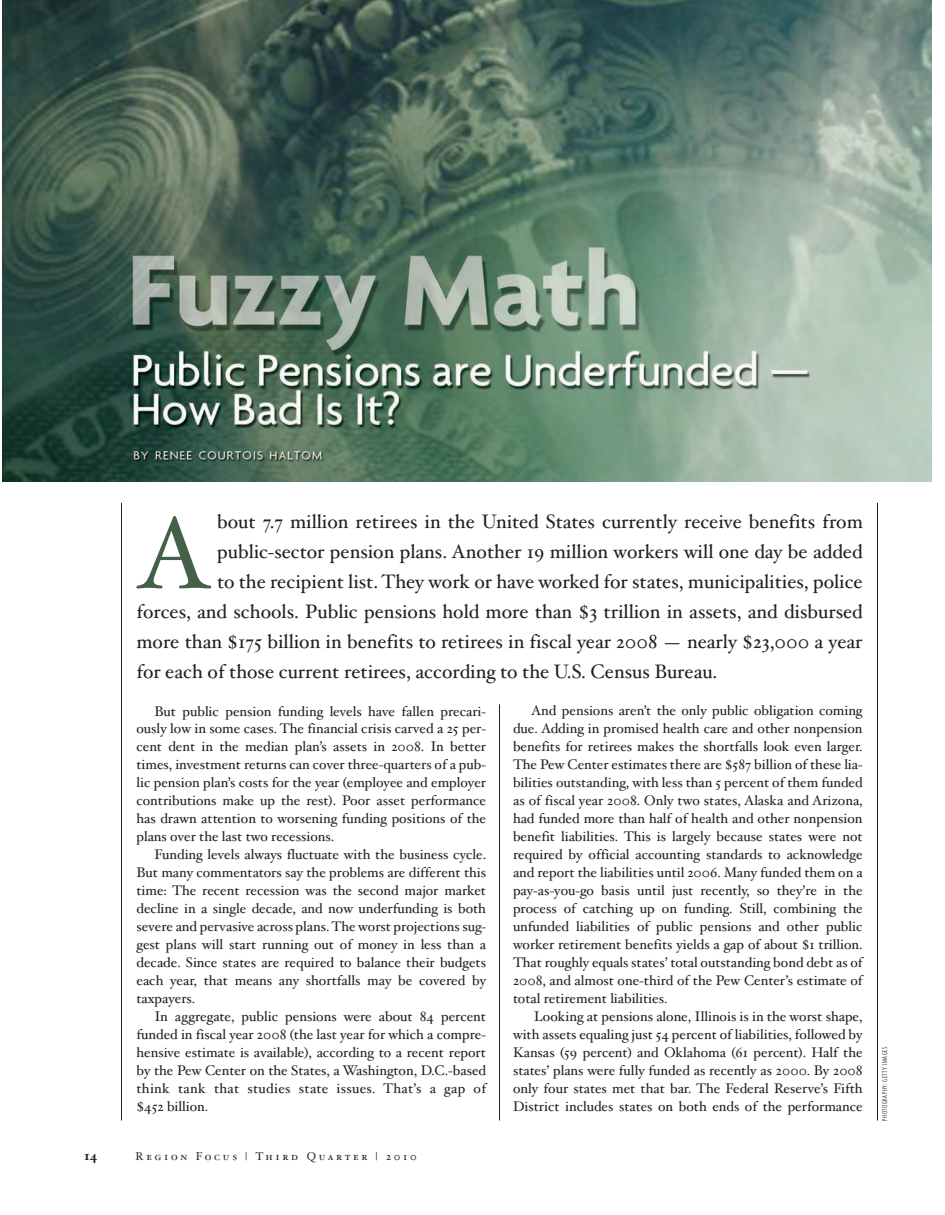
<style>
.page{position:relative;width:945px;height:1215px;background:#fff}
.page>*{position:absolute;margin:0;border:0;box-sizing:border-box;transform-origin:0 0}
.t1{font:101.7px "Hoefler Text";color:#426147}
.t2{font:19.5px "Hoefler Text";color:#231f20}
.t3{font:13.95px/18px "Hoefler Text";color:#231f20;text-align:justify}
.t4{font:700 13.5px "Hoefler Text";color:#231f20}
.t5{font:11.25px "Hoefler Text Roman Small Caps";letter-spacing:.24em;color:#231f20}
.t6{font:300 extra-condensed 7.5px "Agenda";letter-spacing:.075em;color:#231f20}
</style>
<div class="page">
<img style="left:2px;top:0;width:929px;height:481px">
<hr style="left:121px;top:503px;width:1px;height:617px;background:#231f20">
<hr style="left:499px;top:704px;width:1px;height:417px;background:#231f20">
<hr style="left:877px;top:503px;width:1px;height:617px;background:#231f20">
<h1 class="t1" style="left:136px;top:493px;width:76px">A</h1>
<h2 class="t2" style="left:217px;top:510px;width:647px">bout 7.7 million retirees in the United States currently receive benefits from</h2>
<h2 class="t2" style="left:217px;top:540px;width:647px">public-sector pension plans. Another 19 million workers will one day be added</h2>
<h2 class="t2" style="left:217px;top:570px;width:647px">to the recipient list. They work or have worked for states, municipalities, police</h2>
<h2 class="t2" style="left:136px;top:600px;width:728px">forces, and schools. Public pensions hold more than $3 trillion in assets, and disbursed</h2>
<h2 class="t2" style="left:136px;top:630px;width:728px">more than $175 billion in benefits to retirees in fiscal year 2008 — nearly $23,000 a year</h2>
<h2 class="t2" style="left:136px;top:660px;width:582px">for each of those current retirees, according to the U.S. Census Bureau.</h2>
<p class="t3" style="left:137px;top:702px;width:351px;text-indent:18px">But public pension funding levels have fallen precari&shy;ously low in some cases. The financial crisis carved a 25 per&shy;cent dent in the median plan’s assets in 2008. In better times, investment returns can cover three-quarters of a pub&shy;lic pension plan’s costs for the year (employee and employer contributions make up the rest). Poor asset performance has drawn attention to worsening funding positions of the plans over the last two recessions.</p>
<p class="t3" style="left:137px;top:846px;width:351px;text-indent:18px">Funding levels always fluctuate with the business cycle.<br>But many commentators say the problems are different this time: The recent recession was the second major market decline in a single decade, and now underfunding is both severe and pervasive across plans. The worst projections sug&shy;gest plans will start running out of money in less than a decade. Since states are required to balance their budgets each year, that means any shortfalls may be covered by taxpayers.</p>
<p class="t3" style="left:137px;top:1008px;width:351px;text-indent:18px">In aggregate, public pensions were about 84 percent funded in fiscal year 2008 (the last year for which a compre&shy;hensive estimate is available), according to a recent report by the Pew Center on the States, a Washington, D.C.-based think tank that studies state issues. That’s a gap of $452 billion.</p>
<p class="t4" style="left:84px;top:1147px;width:15px">14</p>
<p class="t5" style="left:136px;top:1149px;width:283px">Region Focus | Third Quarter | 2010</p>
<p class="t3" style="left:513px;top:702px;width:351px;text-indent:18px">And pensions aren’t the only public obligation coming due. Adding in promised health care and other nonpension benefits for retirees makes the shortfalls look even larger.<br>The Pew Center estimates there are $587 billion of these lia&shy;bilities outstanding, with less than 5 percent of them funded as of fiscal year 2008. Only two states, Alaska and Arizona, had funded more than half of health and other nonpension benefit liabilities. This is largely because states were not required by official accounting standards to acknowledge and report the liabilities until 2006. Many funded them on a pay-as-you-go basis until just recently, so they’re in the process of catching up on funding. Still, combining the unfunded liabilities of public pensions and other public worker retirement benefits yields a gap of about $1 trillion.<br>That roughly equals states’ total outstanding bond debt as of 2008, and almost one-third of the Pew Center’s estimate of total retirement liabilities.</p>
<p class="t3" style="left:513px;top:1008px;width:351px;text-indent:21px">Looking at pensions alone, Illinois is in the worst shape, with assets equaling just 54 percent of liabilities, followed by Kansas (59 percent) and Oklahoma (61 percent). Half the states’ plans were fully funded as recently as 2000. By 2008 only four states met that bar. The Federal Reserve’s Fifth District includes states on both ends of the performance</p>
<p class="t6" style="left:880px;top:1120px;width:75px;rotate:-90deg">PHOTOGRAPHY: GETTY IMAGES</p>
</div>
